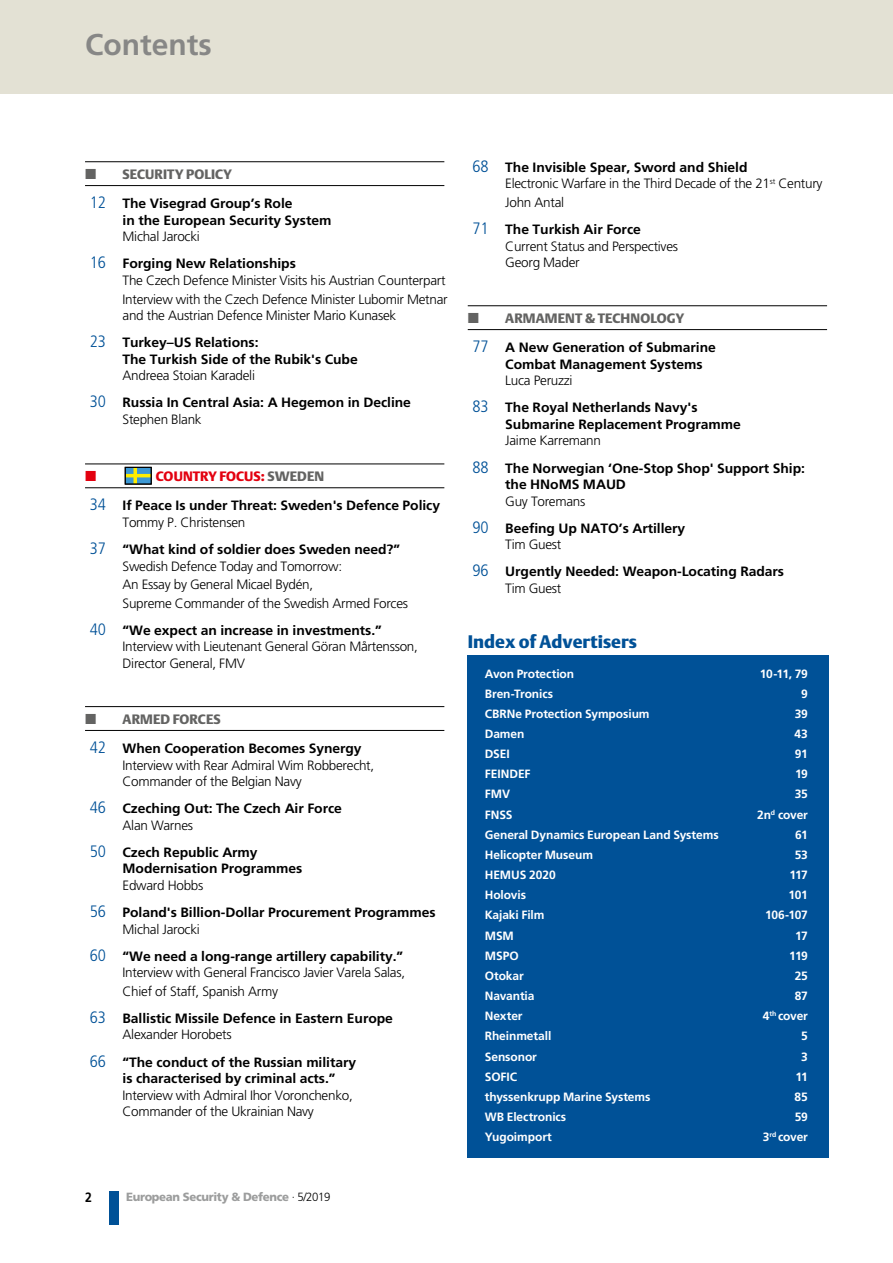
<style>
.page{position:relative;width:893px;height:1263px;background:#fff}
.page>*{position:absolute;margin:0;border:0;box-sizing:border-box;transform-origin:0 0}
.t1{font:700 30px "Frutiger";color:#878786}
.t2{font:18px "DTL Argo T Black";color:#005197}
.t3{font:700 13.5px/16.5px "Frutiger";letter-spacing:-.005em;color:#000}
.t4{font:300 13.5px/16.5px "Frutiger LT Pro";letter-spacing:-.02em;color:#000}
.t5{font:700 13.5px "Frutiger";letter-spacing:-.005em;color:#000;scale:.9 1}
.t6{font:700 12px "Frutiger LT Pro";letter-spacing:-.005em;color:#fff}
.t7{font:900 11.85px "Frutiger";letter-spacing:-.03em;color:#9c9d9d;scale:.96 1}
.s1{font-family:"DTL Argo T Black";font-weight:400;color:#636362}
.s2{font-weight:300;font-stretch:condensed;font-size:16.5px;color:#005197}
.s3{font-family:"Frutiger LT Pro";font-weight:300}
.s4{font-family:"Frutiger";font-stretch:condensed;font-size:16.5px;color:#005197}
.s5{font-family:"Frutiger";font-weight:700}
.s6{font-family:"DTL Argo T Black";font-weight:400;color:#e3000f}
.s7{font-weight:300;color:#000}
</style>
<div class="page">
<div style="left:109px;top:1191px;width:10px;height:33px;background:#005197"></div>
<div style="left:0;top:0;width:893px;height:94px;background:#e3e1d4"></div>
<div style="left:468px;top:656px;width:361px;height:502px;background:#005197"></div>
<hr style="left:85px;top:161px;width:359px;height:1px;background:#000">
<hr style="left:85px;top:185px;width:359px;height:1px;background:#000">
<hr style="left:85px;top:464px;width:359px;height:1px;background:#000">
<hr style="left:85px;top:487px;width:359px;height:1px;background:#000">
<hr style="left:85px;top:706px;width:359px;height:1px;background:#000">
<hr style="left:85px;top:730px;width:359px;height:1px;background:#000">
<svg style="left:127px;top:469px;width:22px;height:13px"></svg>
<div style="left:125px;top:467px;width:27px;height:17px;border:1px solid #000"></div>
<hr style="left:468px;top:305px;width:359px;height:1px;background:#000">
<hr style="left:468px;top:329px;width:359px;height:1px;background:#000">
<p class="t1" style="left:85px;top:27px;width:128px">Contents</p>
<p class="t3" style="left:90px;top:160px;width:204px;line-height:29.2px;text-indent:33px"><span class="s1">SECURITY POLICY<br></span><span class="s2">12</span> The Visegrad Group’s Role</p>
<p class="t3" style="left:123px;top:212px;width:210px">in the European Security System<br><span class="s3">Michal Jarocki</span></p>
<p class="t4" style="left:123px;top:256px;width:325px;text-indent:-33px"><span class="s4">16</span> <span class="s5">Forging New Relationships<br></span>The Czech Defence Minister Visits his Austrian Counterpart</p>
<p class="t4" style="left:123px;top:291px;width:327px">Interview with the Czech Defence Minister Lubomir Metnar and the Austrian Defence Minister Mario Kunasek</p>
<p class="t3" style="left:123px;top:334px;width:237px;text-indent:-33px"><span class="s2">23</span> Turkey–US Relations:<br>The Turkish Side of the Rubik's Cube<br><span class="s3">Andreea Stoian Karadeli</span></p>
<p class="t3" style="left:123px;top:394px;width:290px;text-indent:-33px"><span class="s2">30</span> Russia In Central Asia: A Hegemon in Decline<br><span class="s3">Stephen Blank</span></p>
<p class="t3" style="left:90px;top:462px;width:352px;line-height:29.2px;text-indent:66px"><span class="s6">COUNTRY FOCUS:</span> <span class="s1">SWEDEN<br></span><span class="s2">34</span> If Peace Is under Threat: Sweden's Defence Policy</p>
<p class="t3" style="left:90px;top:509px;width:312px;line-height:27.2px;text-indent:33px"><span class="s3">Tommy P. Christensen<br></span><span class="s2">37</span> “What kind of soldier does Sweden need?”</p>
<p class="t4" style="left:123px;top:557px;width:287px;line-height:18.6px">Swedish Defence Today and Tomorrow:<br>An Essay by General Micael Bydén,<br>Supreme Commander of the Swedish Armed Forces</p>
<p class="t4" style="left:123px;top:622px;width:297px;text-indent:-33px"><span class="s4">40</span> <span class="s5">“We expect an increase in investments.”<br></span>Interview with Lieutenant General Göran Mårtensson,<br>Director General, FMV</p>
<p class="t3" style="left:90px;top:704px;width:273px;line-height:29.2px;text-indent:33px"><span class="s1">ARMED FORCES<br></span><span class="s2">42</span> When Cooperation Becomes Synergy</p>
<p class="t4" style="left:123px;top:757px;width:253px">Interview with Rear Admiral Wim Robberecht,<br>Commander of the Belgian Navy</p>
<p class="t3" style="left:123px;top:800px;width:221px;text-indent:-33px"><span class="s2">46</span> Czeching Out: The Czech Air Force<br><span class="s3">Alan Warnes</span></p>
<p class="t3" style="left:123px;top:844px;width:181px;text-indent:-33px"><span class="s2">50</span> Czech Republic Army<br>Modernisation Programmes<br><span class="s3">Edward Hobbs</span></p>
<p class="t3" style="left:123px;top:904px;width:315px;text-indent:-33px"><span class="s2">56</span> Poland's Billion-Dollar Procurement Programmes<br><span class="s3">Michal Jarocki</span></p>
<p class="t4" style="left:90px;top:948px;width:317px;text-align:right"><span class="s4">60</span> <span class="s5">“We need a long-range artillery capability.”<br></span>Interview with General Francisco Javier Varela Salas,</p>
<p class="t3" style="left:90px;top:977px;width:305px;line-height:27.2px;text-indent:33px"><span class="s3">Chief of Staff, Spanish Army<br></span><span class="s2">63</span> Ballistic Missile Defence in Eastern Europe</p>
<p class="t3" style="left:90px;top:1021px;width:268px;line-height:27.2px;text-indent:33px"><span class="s3">Alexander Horobets<br></span><span class="s2">66</span> “The conduct of the Russian military</p>
<p class="t4" style="left:123px;top:1070px;width:232px"><span class="s5">is characterised by criminal acts.”<br></span>Interview with Admiral Ihor Voronchenko,<br>Commander of the Ukrainian Navy</p>
<p class="t5" style="left:85px;top:1189px;width:9px">2</p>
<p class="t7" style="left:126px;top:1189px;width:214px">European Security &amp; Defence <span class="s7">· 5/2019</span></p>
<p class="t4" style="left:505px;top:159px;width:319px;text-indent:-33px"><span class="s4">68</span> <span class="s5">The Invisible Spear, Sword and Shield<br></span>Electronic Warfare in the Third Decade of the 21<sup>st</sup> Century</p>
<p class="t3" style="left:472px;top:189px;width:170px;line-height:27.2px;text-indent:33px"><span class="s3">John Antal<br></span><span class="s2">71</span> The Turkish Air Force</p>
<p class="t4" style="left:505px;top:238px;width:174px">Current Status and Perspectives<br>Georg Mader</p>
<p class="t3" style="left:472px;top:304px;width:245px;line-height:29.2px;text-align:center"><span class="s1">ARMAMENT &amp; TECHNOLOGY<br></span><span class="s2">77</span> A New Generation of Submarine</p>
<p class="t3" style="left:505px;top:356px;width:199px">Combat Management Systems<br><span class="s3">Luca Peruzzi</span></p>
<p class="t3" style="left:505px;top:399px;width:237px;text-indent:-33px"><span class="s2">83</span> The Royal Netherlands Navy's<br>Submarine Replacement Programme<br><span class="s3">Jaime Karremann</span></p>
<p class="t3" style="left:505px;top:460px;width:301px;text-indent:-33px"><span class="s2">88</span> The Norwegian ‘One-Stop Shop' Support Ship: the HNoMS MAUD<br><span class="s3">Guy Toremans</span></p>
<p class="t3" style="left:505px;top:520px;width:181px;text-indent:-33px"><span class="s2">90</span> Beefing Up NATO’s Artillery<br><span class="s3">Tim Guest</span></p>
<p class="t3" style="left:505px;top:563px;width:280px;text-indent:-33px"><span class="s2">96</span> Urgently Needed: Weapon-Locating Radars<br><span class="s3">Tim Guest</span></p>
<p class="t2" style="left:468px;top:631px;width:171px">Index of Advertisers</p>
<p class="t6" style="left:485px;top:666px;width:91px">Avon Protection</p>
<p class="t6" style="left:760px;top:666px;width:50px">10-11, 79</p>
<p class="t6" style="left:485px;top:686px;width:70px">Bren-Tronics</p>
<p class="t6" style="left:801px;top:686px;width:8px">9</p>
<p class="t6" style="left:485px;top:707px;width:166px">CBRNe Protection Symposium</p>
<p class="t6" style="left:795px;top:707px;width:15px">39</p>
<p class="t6" style="left:485px;top:727px;width:41px">Damen</p>
<p class="t6" style="left:794px;top:727px;width:15px">43</p>
<p class="t6" style="left:485px;top:747px;width:27px">DSEI</p>
<p class="t6" style="left:795px;top:747px;width:15px">91</p>
<p class="t6" style="left:485px;top:767px;width:47px">FEINDEF</p>
<p class="t6" style="left:795px;top:767px;width:14px">19</p>
<p class="t6" style="left:485px;top:787px;width:27px">FMV</p>
<p class="t6" style="left:795px;top:787px;width:15px">35</p>
<p class="t6" style="left:485px;top:807px;width:29px">FNSS</p>
<p class="t6" style="left:757px;top:807px;width:52px">2n<sup>d</sup> cover</p>
<p class="t6" style="left:485px;top:827px;width:235px">General Dynamics European Land Systems</p>
<p class="t6" style="left:795px;top:827px;width:14px">61</p>
<p class="t6" style="left:485px;top:848px;width:110px">Helicopter Museum</p>
<p class="t6" style="left:795px;top:848px;width:15px">53</p>
<p class="t6" style="left:485px;top:868px;width:73px">HEMUS 2020</p>
<p class="t6" style="left:789px;top:868px;width:20px">117</p>
<p class="t6" style="left:485px;top:888px;width:43px">Holovis</p>
<p class="t6" style="left:788px;top:888px;width:21px">101</p>
<p class="t6" style="left:485px;top:908px;width:61px">Kajaki Film</p>
<p class="t6" style="left:765px;top:908px;width:44px">106-107</p>
<p class="t6" style="left:485px;top:928px;width:31px">MSM</p>
<p class="t6" style="left:795px;top:928px;width:14px">17</p>
<p class="t6" style="left:485px;top:948px;width:36px">MSPO</p>
<p class="t6" style="left:789px;top:948px;width:20px">119</p>
<p class="t6" style="left:485px;top:969px;width:40px">Otokar</p>
<p class="t6" style="left:795px;top:969px;width:15px">25</p>
<p class="t6" style="left:485px;top:989px;width:51px">Navantia</p>
<p class="t6" style="left:795px;top:989px;width:15px">87</p>
<p class="t6" style="left:485px;top:1009px;width:39px">Nexter</p>
<p class="t6" style="left:763px;top:1009px;width:47px">4<sup>th</sup> cover</p>
<p class="t6" style="left:485px;top:1029px;width:68px">Rheinmetall</p>
<p class="t6" style="left:801px;top:1029px;width:8px">5</p>
<p class="t6" style="left:485px;top:1049px;width:54px">Sensonor</p>
<p class="t6" style="left:801px;top:1049px;width:8px">3</p>
<p class="t6" style="left:485px;top:1069px;width:34px">SOFIC</p>
<p class="t6" style="left:795px;top:1069px;width:14px">11</p>
<p class="t6" style="left:485px;top:1089px;width:167px">thyssenkrupp Marine Systems</p>
<p class="t6" style="left:795px;top:1089px;width:15px">85</p>
<p class="t6" style="left:485px;top:1110px;width:83px">WB Electronics</p>
<p class="t6" style="left:795px;top:1110px;width:15px">59</p>
<p class="t6" style="left:485px;top:1130px;width:69px">Yugoimport</p>
<p class="t6" style="left:763px;top:1130px;width:47px">3<sup>rd</sup> cover</p>
</div>
